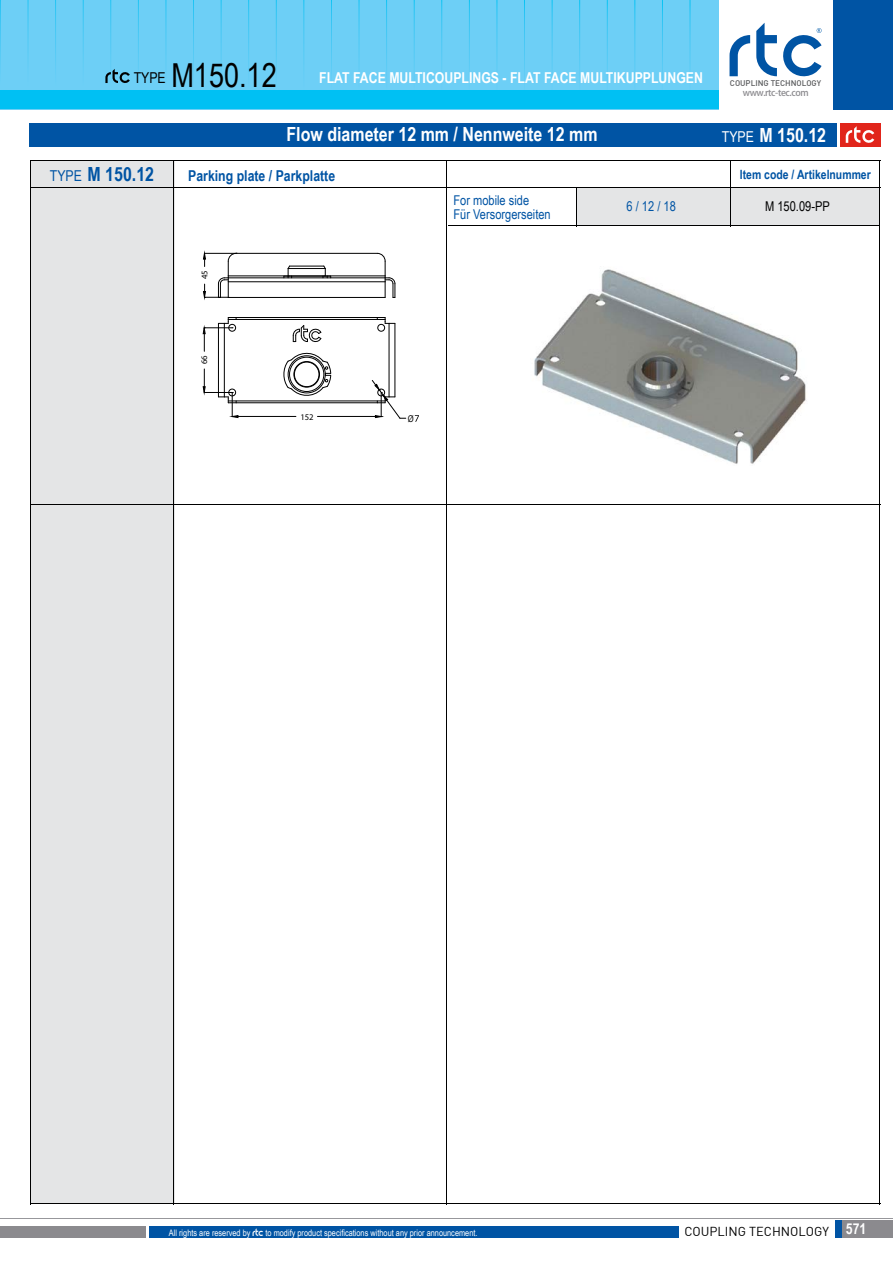
<style>
.page{position:relative;width:893px;height:1263px;background:#fff}
.page>*{position:absolute;margin:0;border:0;box-sizing:border-box;transform-origin:0 0}
.t1{font:33px "Arial Narrow Turk";color:#000}
.t2{font:700 19.5px "Arial Narrow Turk";color:#fff}
.t3{font:700 19.5px "Arial Narrow Turk";color:#0054a4}
.t4{font:700 15px "Arial Narrow Turk";color:#fff}
.t5{font:700 15px "Arial Narrow Turk";color:#0054a4}
.t6{font:13.5px/13.5px "Arial Narrow Turk";color:#0054a4}
.t7{font:13.5px "Arial Narrow Turk";color:#000}
.t8{font:700 12.75px "Arial Narrow Turk";color:#0054a4}
.t9{font:12.75px "DI Nbek";color:#000}
.t10{font:9.3px "Arial Narrow Turk";color:#000}
.t11{font:500 9.15px "Koz Go Pr 6 N";letter-spacing:-.04em;color:#8b8a8e}
.t12{font:9px "Arial Narrow Turk";color:#fff}
.t13{font:8.7px "Myriad Pro";color:#000}
.t14{font:500 8.1px "DI Nbek";color:#58595b}
.s1{font-size:15px}
.s2{font-weight:400;font-size:15px}
.s3{font-family:"Abode";font-size:10.5px}
</style>
<div class="page">
<div style="left:0;top:1226px;width:146px;height:11px;background:#8b8a8e"></div>
<div style="left:149px;top:1226px;width:529px;height:11px;background:#0054a4"></div>
<hr style="left:0;top:1218px;width:893px;height:1px;background:#97979b">
<div style="left:833px;top:0;width:60px;height:109px;background:#0054a4"></div>
<svg style="left:729px;top:35px;width:21px;height:41px"></svg>
<svg style="left:756px;top:23px;width:66px;height:54px"></svg>
<div style="left:0;top:0;width:718px;height:109px;background:#6dcff6"></div>
<svg style="left:0;top:0;width:690px;height:91px"></svg>
<div style="left:0;top:91px;width:718px;height:18px;background:#00c0f3"></div>
<div style="left:843px;top:1220px;width:50px;height:17px;background:#8b8a8e"></div>
<div style="left:835px;top:1220px;width:7px;height:17px;background:#0054a4"></div>
<svg style="left:105px;top:69px;width:25px;height:15px"></svg>
<div style="left:30px;top:123px;width:807px;height:23px;background:#0054a4"></div>
<div style="left:840px;top:123px;width:40px;height:23px;background:#e1251b"></div>
<svg style="left:846px;top:126px;width:28px;height:17px"></svg>
<div style="left:30px;top:161px;width:144px;height:1042px;background:#e4e5e6"></div>
<div style="left:576px;top:187px;width:303px;height:39px;background:#e4e5e6"></div>
<hr style="left:30px;top:160px;width:850px;height:1px;background:#000">
<hr style="left:30px;top:504px;width:850px;height:1px;background:#000">
<hr style="left:30px;top:1203px;width:850px;height:1px;background:#000">
<hr style="left:173px;top:160px;width:1px;height:1044px;background:#000">
<hr style="left:446px;top:160px;width:1px;height:1044px;background:#000">
<hr style="left:30px;top:160px;width:1px;height:1044px;background:#000">
<hr style="left:30px;top:187px;width:850px;height:1px;background:#000">
<hr style="left:879px;top:160px;width:1px;height:1044px;background:#000">
<hr style="left:448px;top:225px;width:432px;height:1px;background:#000">
<hr style="left:576px;top:188px;width:1px;height:38px;background:#000">
<hr style="left:730px;top:160px;width:1px;height:67px;background:#000">
<img style="left:534px;top:269px;width:273px;height:195px">
<hr style="left:236px;top:319px;width:141px;height:1px;background:#000">
<hr style="left:236px;top:317px;width:141px;height:1px;background:#000">
<hr style="left:224px;top:323px;width:1px;height:74px;background:#000">
<hr style="left:389px;top:323px;width:1px;height:74px;background:#000">
<div style="left:378px;top:324px;width:7px;height:7px;border:1px solid #000;border-radius:50%"></div>
<svg style="left:293px;top:325px;width:28px;height:17px"></svg>
<svg style="left:283px;top:352px;width:48px;height:44px"></svg>
<svg style="left:377px;top:317px;width:18px;height:7px"></svg>
<hr style="left:218px;top:323px;width:1px;height:74px;background:#000">
<hr style="left:228px;top:402px;width:157px;height:1px;background:#000">
<hr style="left:395px;top:323px;width:1px;height:74px;background:#000">
<hr style="left:288px;top:268px;width:37px;height:1px;background:#000">
<hr style="left:290px;top:266px;width:34px;height:1px;background:#000">
<hr style="left:292px;top:276px;width:31px;height:1px;background:#000">
<svg style="left:284px;top:265px;width:8px;height:13px"></svg>
<svg style="left:323px;top:265px;width:8px;height:13px"></svg>
<hr style="left:228px;top:281px;width:157px;height:1px;background:#000">
<hr style="left:228px;top:297px;width:157px;height:1px;background:#000">
<hr style="left:228px;top:278px;width:157px;height:1px;background:#000">
<svg style="left:377px;top:253px;width:19px;height:45px"></svg>
<hr style="left:236px;top:253px;width:141px;height:1px;background:#000">
<hr style="left:325px;top:276px;width:60px;height:1px;background:#000">
<hr style="left:228px;top:276px;width:60px;height:1px;background:#000">
<svg style="left:203px;top:317px;width:34px;height:34px"></svg>
<hr style="left:238px;top:416px;width:58px;height:1px;background:#000">
<hr style="left:317px;top:416px;width:58px;height:1px;background:#000">
<svg style="left:203px;top:251px;width:34px;height:49px"></svg>
<hr style="left:228px;top:401px;width:157px;height:1px;background:#000">
<svg style="left:203px;top:369px;width:35px;height:49px"></svg>
<svg style="left:372px;top:380px;width:34px;height:39px"></svg>
<svg style="left:415px;top:415px;width:4px;height:7px"></svg>
<h1 class="t1" style="left:134px;top:56px;width:145px"><span class="s1">TYPE</span> M150.12</h1>
<h3 class="t4" style="left:319px;top:69px;width:385px">FLAT FACE MULTICOUPLINGS - FLAT FACE MULTIKUPPLUNGEN</h3>
<p class="t14" style="left:730px;top:78px;width:93px">COUPLING TECHNOLOGY</p>
<p class="t11" style="left:743px;top:88px;width:68px">www.rtc-tec.com</p>
<h2 class="t2" style="left:287px;top:123px;width:313px">Flow diameter 12 mm / Nennweite 12 mm</h2>
<h2 class="t2" style="left:722px;top:124px;width:106px"><span class="s2">TYPE</span> M 150.12</h2>
<h2 class="t3" style="left:50px;top:163px;width:106px"><span class="s2">TYPE</span> M 150.12</h2>
<h3 class="t5" style="left:188px;top:167px;width:148px">Parking plate / Parkplatte</h3>
<h3 class="t8" style="left:740px;top:167px;width:132px">Item code / Artikelnummer</h3>
<h3 class="t6" style="left:453px;top:194px;width:99px">For mobile side<br>Für Versorgerseiten</h3>
<h3 class="t6" style="left:627px;top:200px;width:51px">6 / 12 / 18</h3>
<h3 class="t7" style="left:765px;top:199px;width:66px">M 150.09-PP</h3>
<p class="t13" style="left:199px;top:279px;width:10px;rotate:-90deg">45</p>
<p class="t13" style="left:199px;top:364px;width:10px;rotate:-90deg">66</p>
<p class="t13" style="left:300px;top:411px;width:15px">152</p>
<p class="t10" style="left:408px;top:413px;width:7px">Ø</p>
<p class="t12" style="left:169px;top:1227px;width:310px">All rights are reserved by <span class="s3">rtc</span> to modify product specifications without any prior announcement.</p>
<h3 class="t9" style="left:684px;top:1223px;width:146px">COUPLING TECHNOLOGY</h3>
<h3 class="t4" style="left:846px;top:1220px;width:22px">571</h3>
</div>
